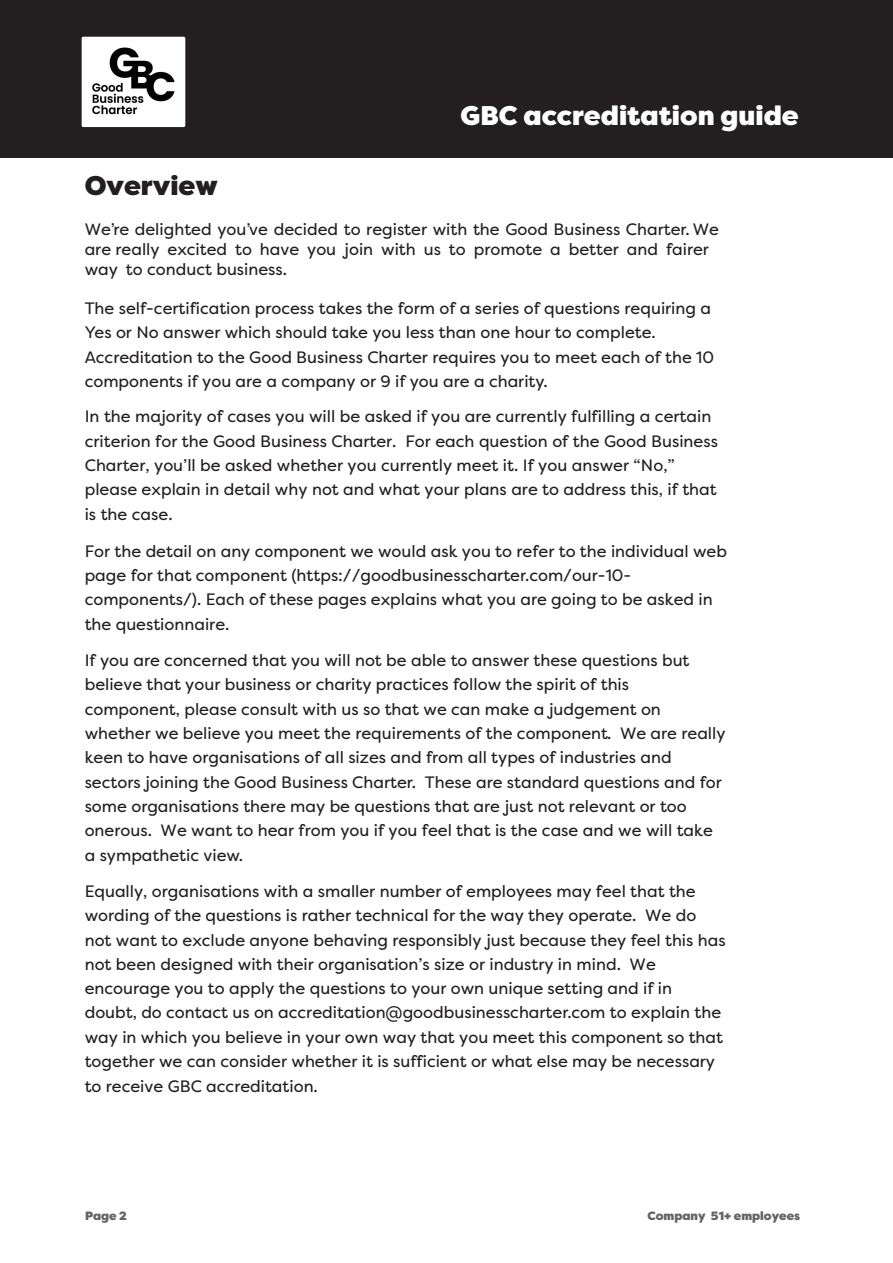
<style>
.page{position:relative;width:893px;height:1263px;background:#fff}
.page>*{position:absolute;margin:0;border:0;box-sizing:border-box;transform-origin:0 0}
.t1{font:900 27px "Filson Pro";color:#fff}
.Text{font:900 27px "Filson Pro";color:#231f20}
.Text-2{font:16.5px/24.3px "Filson Pro";color:#231f20}
.t2{font:900 12px "Filson Pro";color:#636366}
</style>
<div class="page">
<div style="left:0;top:0;width:893px;height:157px;background:#231f20"></div>
<img style="left:81px;top:36px;width:105px;height:92px">
<h1 class="t1" style="left:461px;top:99px;width:340px">GBC accreditation guide</h1>
<p class="Text" style="left:85px;top:169px;width:135px">Overview</p>
<p class="Text-2" style="left:85px;top:219px;width:636px;line-height:19.8px">We’re delighted you’ve decided to register with the Good Business Charter. We are really excited to have you join with us to promote a better and fairer way to conduct business.</p>
<p class="Text-2" style="left:85px;top:296px;width:631px">The self-certification process takes the form of a series of questions requiring a Yes or No answer which should take you less than one hour to complete.<br>Accreditation to the Good Business Charter requires you to meet each of the 10 components if you are a company or 9 if you are a charity.</p>
<p class="Text-2" style="left:85px;top:404px;width:635px">In the majority of cases you will be asked if you are currently fulfilling a certain criterion for the Good Business Charter. For each question of the Good Business Charter, you’ll be asked whether you currently meet it. If you answer “No,” please explain in detail why not and what your plans are to address this, if that is the case.</p>
<p class="Text-2" style="left:85px;top:539px;width:644px">For the detail on any component we would ask you to refer to the individual web page for that component (https://goodbusinesscharter.com/our-10- components/). Each of these pages explains what you are going to be asked in the questionnaire.</p>
<p class="Text-2" style="left:85px;top:648px;width:642px">If you are concerned that you will not be able to answer these questions but believe that your business or charity practices follow the spirit of this component, please consult with us so that we can make a judgement on whether we believe you meet the requirements of the component. We are really keen to have organisations of all sizes and from all types of industries and sectors joining the Good Business Charter. These are standard questions and for some organisations there may be questions that are just not relevant or too onerous. We want to hear from you if you feel that is the case and we will take a sympathetic view.</p>
<p class="Text-2" style="left:85px;top:879px;width:642px">Equally, organisations with a smaller number of employees may feel that the wording of the questions is rather technical for the way they operate. We do not want to exclude anyone behaving responsibly just because they feel this has not been designed with their organisation’s size or industry in mind. We encourage you to apply the questions to your own unique setting and if in doubt, do contact us on accreditation@goodbusinesscharter.com to explain the</p>
<p class="Text-2" style="left:85px;top:1025px;width:640px">way in which you believe in your own way that you meet this component so that together we can consider whether it is sufficient or what else may be necessary to receive GBC accreditation.</p>
<p class="t2" style="left:647px;top:1209px;width:154px">Company 51+ employees</p>
</div>
